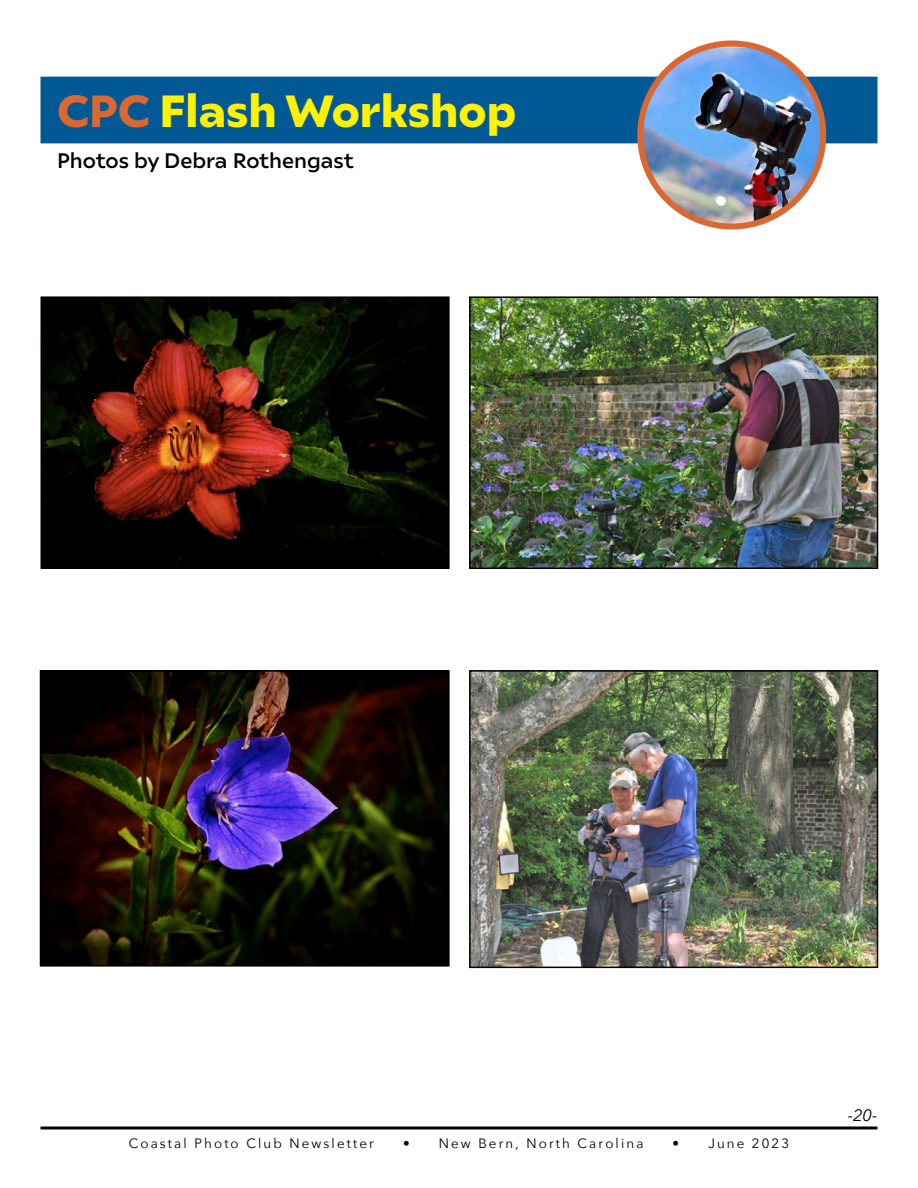
<style>
.page{position:relative;width:918px;height:1188px;background:#fff}
.page>*{position:absolute;margin:0;border:0;box-sizing:border-box;transform-origin:0 0}
.t1{font:900 45px "Ariana Pro";color:#fff200}
.t2{font:500 21px "Ariana Pro";color:#000}
.t3{font:italic 16.5px "Avenir Next";color:#000}
.t4{font:13.5px "Avenir Next";color:#000}
.s1{color:#d96931}
</style>
<div class="page">
<svg style="left:40px;top:1126px;width:838px;height:4px;background:#3f3f3f"></svg>
<div style="left:42px;top:78px;width:834px;height:64px;background:#005895"></div>
<div style="left:40px;top:77px;width:838px;height:66px;border:3px solid #005895"></div>
<img style="left:640px;top:48px;width:183px;height:177px">
<div style="left:637px;top:40px;width:189px;height:190px;border:6px solid #d96931;border-radius:50%"></div>
<img style="left:472px;top:673px;width:403px;height:292px">
<div style="left:469px;top:670px;width:409px;height:298px;border:2px solid #000"></div>
<img style="left:43px;top:673px;width:404px;height:291px">
<div style="left:40px;top:670px;width:410px;height:297px;border:2px solid #000"></div>
<img style="left:472px;top:299px;width:403px;height:267px">
<div style="left:469px;top:296px;width:409px;height:273px;border:2px solid #000"></div>
<img style="left:43px;top:299px;width:404px;height:267px">
<div style="left:40px;top:296px;width:410px;height:273px;border:2px solid #000"></div>
<h1 class="t1" style="left:57px;top:78px;width:461px"><span class="s1">CPC</span> Flash Workshop</h1>
<h2 class="t2" style="left:57px;top:146px;width:298px">Photos by Debra Rothengast</h2>
<p class="t4" style="left:129px;top:1131px;width:247px">Coastal Photo Club Newsletter</p>
<p class="t4" style="left:403px;top:1131px;width:242px">• New Bern, North Carolina</p>
<p class="t4" style="left:673px;top:1131px;width:119px">• June 2023</p>
<p class="t3" style="left:848px;top:1101px;width:31px">-20-</p>
</div>
